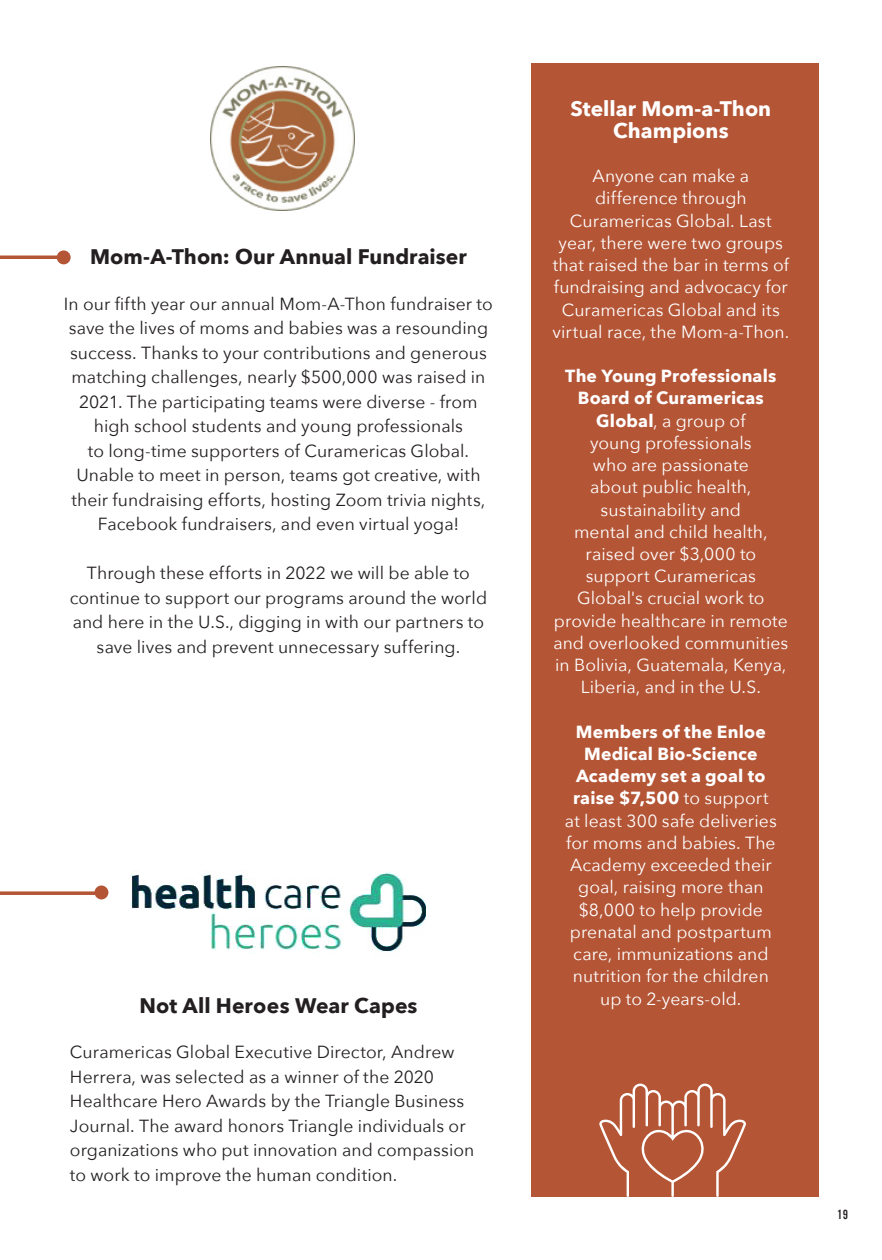
<style>
.page{position:relative;width:882px;height:1260px;background:#fff}
.page>*{position:absolute;margin:0;border:0;box-sizing:border-box;transform-origin:0 0}
.t1{font:700 21px "Avenir Next";letter-spacing:.005em;color:#231f20}
.t2{font:700 21px/22.2px "Avenir Next";letter-spacing:.005em;color:#fff;text-align:center}
.t3{font:17.5px/24.5px "Avenir Next";letter-spacing:.005em;color:#231f20;text-align:center}
.t4{font:17.5px/22.2px "Avenir Next";letter-spacing:.005em;color:#fff;text-align:center}
.t5{font:14px "Alternate Got No 2 D";color:#231f20}
.s1{font-weight:700}
</style>
<div class="page">
<div style="left:532px;top:63px;width:287px;height:1134px;background:#b45536"></div>
<img style="left:210px;top:67px;width:144px;height:143px">
<img style="left:131px;top:872px;width:295px;height:83px">
<svg style="left:599px;top:1084px;width:147px;height:113px"></svg>
<hr style="left:0;top:256px;width:61px;height:3px;background:#b45536">
<div style="left:94px;top:886px;width:14px;height:13px;background:#b45536;border-radius:50%"></div>
<svg style="left:0;top:891px;width:95px;height:4px"></svg>
<div style="left:57px;top:250px;width:14px;height:14px;background:#b45536;border-radius:50%"></div>
<p class="t1" style="left:90px;top:239px;width:378px">Mom-A-Thon: Our Annual Fundraiser</p>
<p class="t3" style="left:64px;top:291px;width:431px">In our fifth year our annual Mom-A-Thon fundraiser to save the lives of moms and babies was a resounding success. Thanks to your contributions and generous matching challenges, nearly $500,000 was raised in 2021. The participating teams were diverse - from high school students and young professionals<br>to long-time supporters of Curamericas Global.<br>Unable to meet in person, teams got creative, with their fundraising efforts, hosting Zoom trivia nights, Facebook fundraisers, and even virtual yoga!</p>
<p class="t3" style="left:70px;top:560px;width:419px">Through these efforts in 2022 we will be able to continue to support our programs around the world and here in the U.S., digging in with our partners to save lives and prevent unnecessary suffering.</p>
<p class="t1" style="left:139px;top:987px;width:280px">Not All Heroes Wear Capes</p>
<p class="t3" style="left:70px;top:1039px;width:406px;text-align:left">Curamericas Global Executive Director, Andrew Herrera, was selected as a winner of the 2020<br>Healthcare Hero Awards by the Triangle Business Journal. The award honors Triangle individuals or organizations who put innovation and compassion to work to improve the human condition.</p>
<p class="t2" style="left:571px;top:97px;width:202px">Stellar Mom-a-Thon<br>Champions</p>
<p class="t4" style="left:552px;top:164px;width:238px">Anyone can make a difference through<br>Curamericas Global. Last year, there were two groups that raised the bar in terms of fundraising and advocacy for<br>Curamericas Global and its virtual race, the Mom-a-Thon.</p>
<p class="t4" style="left:553px;top:364px;width:237px"><span class="s1">The Young Professionals<br>Board of Curamericas<br>Global</span>, a group of<br>young professionals<br>who are passionate<br>about public health, sustainability and<br>mental and child health, raised over $3,000 to support Curamericas<br>Global's crucial work to provide healthcare in remote and overlooked communities in Bolivia, Guatemala, Kenya,<br>Liberia, and in the U.S.</p>
<p class="t4" style="left:565px;top:720px;width:214px"><span class="s1">Members of the Enloe<br>Medical Bio-Science<br>Academy set a goal to raise $7,500</span> to support at least 300 safe deliveries for moms and babies. The<br>Academy exceeded their goal, raising more than $8,000 to help provide prenatal and postpartum care, immunizations and nutrition for the children up to 2-years-old.</p>
<p class="t5" style="left:837px;top:1208px;width:13px">19</p>
</div>
